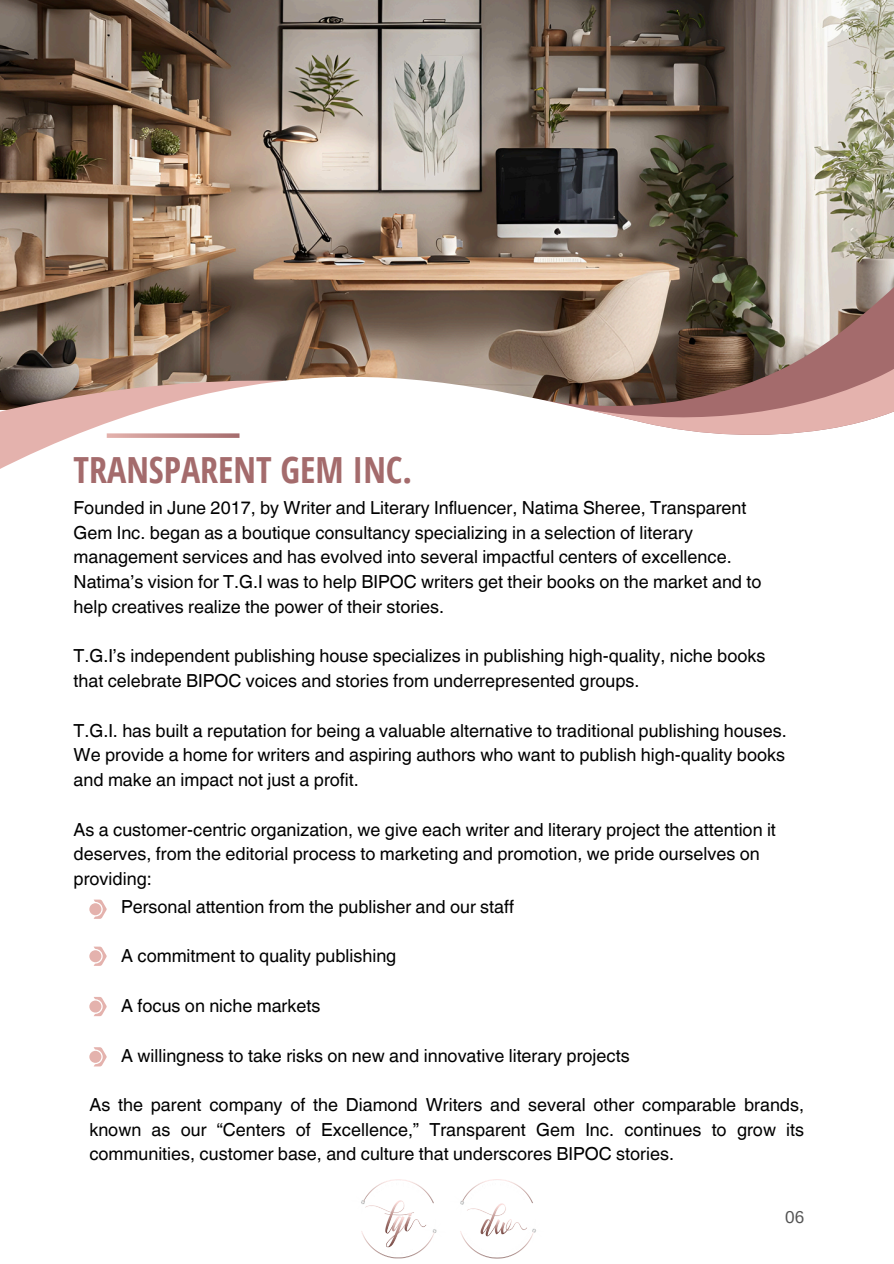
<style>
.page{position:relative;width:894px;height:1264px;background:#fff}
.page>*{position:absolute;margin:0;border:0;box-sizing:border-box;transform-origin:0 0}
.t1{font:700 36px "Open Sans Condensed";color:#a46b6c}
.t2{font:18px/24.8px "Helvetica World";color:#000}
.t3{font:17.1px "Arimo";color:#545454}
</style>
<div class="page">
<img style="left:0;top:0;width:893px;height:351px">
<img style="left:481px;top:160px;width:412px;height:191px">
<svg style="left:0;top:351px;width:584px;height:118px"></svg>
<svg style="left:584px;top:280px;width:309px;height:155px"></svg>
<svg style="left:107px;top:433px;width:132px;height:5px"></svg>
<svg style="left:94px;top:899px;width:12px;height:19px"></svg>
<div style="left:89px;top:903px;width:12px;height:12px;background:#e4b2ad;border-radius:50%"></div>
<svg style="left:94px;top:946px;width:12px;height:19px"></svg>
<div style="left:89px;top:950px;width:12px;height:12px;background:#e4b2ad;border-radius:50%"></div>
<svg style="left:94px;top:997px;width:12px;height:19px"></svg>
<div style="left:89px;top:1000px;width:12px;height:12px;background:#e4b2ad;border-radius:50%"></div>
<svg style="left:94px;top:1047px;width:12px;height:19px"></svg>
<div style="left:89px;top:1050px;width:12px;height:12px;background:#e4b2ad;border-radius:50%"></div>
<img style="left:361px;top:1179px;width:175px;height:78px">
<p class="t1" style="left:73px;top:444px;width:340px">TRANSPARENT GEM INC.</p>
<p class="t2" style="left:73px;top:495px;width:689px">Founded in June 2017, by Writer and Literary Influencer, Natima Sheree, Transparent Gem Inc. began as a boutique consultancy specializing in a selection of literary management services and has evolved into several impactful centers of excellence.<br>Natima’s vision for T.G.I was to help BIPOC writers get their books on the market and to help creatives realize the power of their stories.</p>
<p class="t2" style="left:73px;top:643px;width:693px">T.G.I’s independent publishing house specializes in publishing high-quality, niche books that celebrate BIPOC voices and stories from underrepresented groups.</p>
<p class="t2" style="left:73px;top:718px;width:714px;text-align:justify">T.G.I. has built a reputation for being a valuable alternative to traditional publishing houses.<br>We provide a home for writers and aspiring authors who want to publish high-quality books and make an impact not just a profit.</p>
<h1 class="t2" style="left:73px;top:817px;width:703px">As a customer-centric organization, we give each writer and literary project the attention it deserves, from the editorial process to marketing and promotion, we pride ourselves on providing:</h1>
<p class="t2" style="left:121px;top:894px;width:394px">Personal attention from the publisher and our staff</p>
<p class="t2" style="left:121px;top:943px;width:277px">A commitment to quality publishing</p>
<p class="t2" style="left:121px;top:993px;width:201px">A focus on niche markets</p>
<p class="t2" style="left:121px;top:1042px;width:510px">A willingness to take risks on new and innovative literary projects</p>
<p class="t2" style="left:89px;top:1092px;width:716px;text-align:justify">As the parent company of the Diamond Writers and several other comparable brands, known as our “Centers of Excellence,” Transparent Gem Inc. continues to grow its communities, customer base, and culture that underscores BIPOC stories.</p>
<p class="t3" style="left:785px;top:1207px;width:21px">06</p>
</div>
